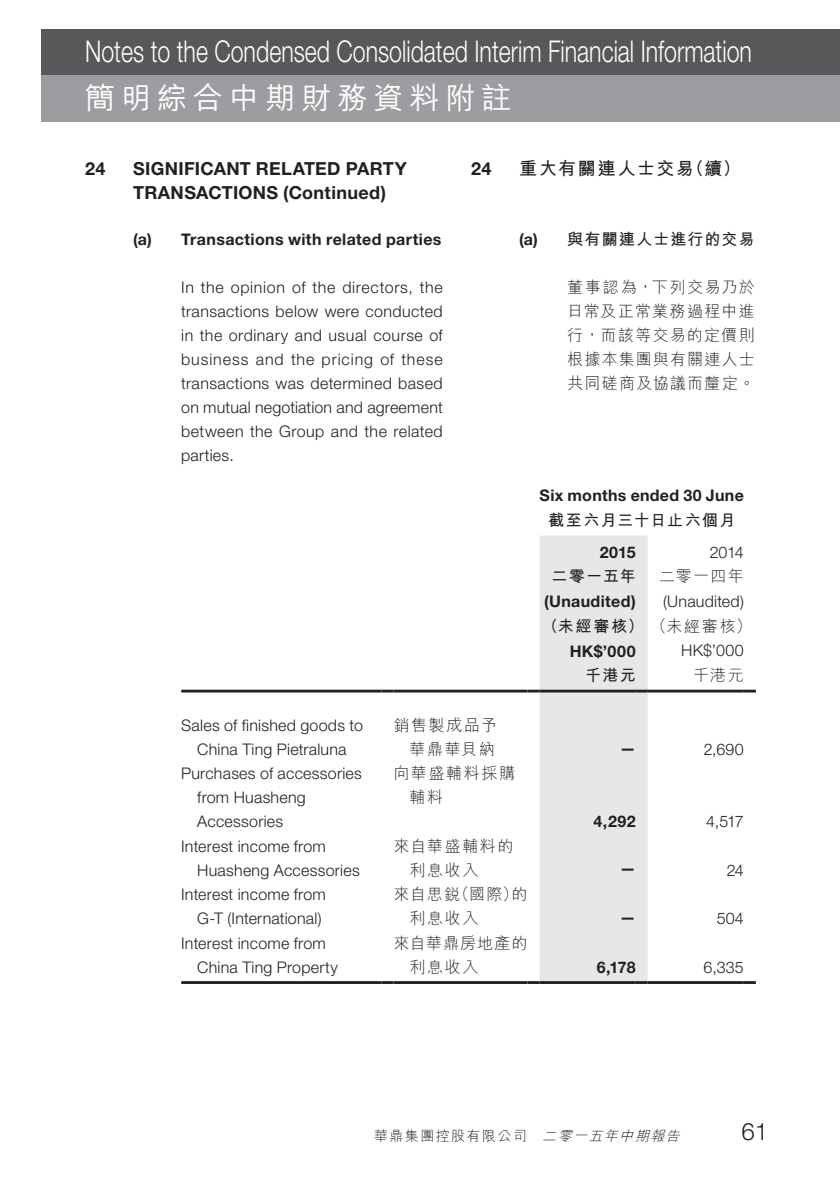
<style>
.page{position:relative;width:840px;height:1191px;background:#fff}
.page>*{position:absolute;margin:0;border:0;box-sizing:border-box;transform-origin:0 0}
.t1{font:300 30px "Helvetica Neue LT Std";color:#fff;scale:.77 1}
.t2{font:500 30px "M Hei HK";letter-spacing:.2em;color:#fff}
.t3{font:300 24px "Helvetica Neue LT Std";color:#231f20}
._03_H1{font:700 18px/24px "Helvetica Neue LT Std";letter-spacing:.015em;color:#231f20}
._03_H1-2{font:700 18px "M Hei HK";letter-spacing:.095em;color:#231f20}
._13_____P4{font:300 16px/24px "Helvetica Neue LT Std";letter-spacing:.02em;color:#231f20;text-align:justify}
._15_Table_Stub{font:300 16px/24px "Helvetica Neue LT Std";letter-spacing:.015em;color:#231f20}
._30_body_4p-tab{font:700 16px "Helvetica Neue LT Std";letter-spacing:.02em;color:#231f20}
._13_____P4-2{font:300 16px/24px "M Hei HK";letter-spacing:.075em;color:#231f20;text-align:justify}
._15_Table_Stub-2{font:300 16px/24px "M Hei HK";letter-spacing:.09em;color:#231f20}
._30_body_4p-tab-2{font:300 16px "Helvetica Neue LT Std";letter-spacing:.015em;color:#231f20}
._04___H2{font:700 16px "Helvetica Neue LT Std";letter-spacing:.02em;color:#231f20}
._30_body_4p-tab-3{font:700 16px "M Hei HK";letter-spacing:.09em;color:#231f20}
._30_body_4p-tab-4{font:300 16px "M Hei HK";letter-spacing:.08em;color:#231f20}
._04___H2-2{font:700 16px "M Hei HK";letter-spacing:.07em;color:#231f20}
._15_Table_Stub-3{font:300 16px/24px "M Hei HK";letter-spacing:.07em;color:#231f20}
._29_Table_Stub__Note{font:700 16px "M Hei HK";letter-spacing:.08em;color:#231f20}
.t4{font:300 14px "M Hei HK";letter-spacing:.1em;color:#231f20}
.s1{font-family:"Helvetica Neue LT Std"}
.s2{font-style:italic}
</style>
<div class="page">
<div style="left:42px;top:29px;width:797px;height:47px;background:#57585a"></div>
<div style="left:42px;top:75px;width:797px;height:47px;background:#9b9da0"></div>
<div style="left:539px;top:535px;width:108px;height:446px;background:#e6e7e9"></div>
<hr style="left:181px;top:689px;width:200px;height:3px;background:#231f20">
<svg style="left:381px;top:689px;width:12px;height:3px"></svg>
<hr style="left:393px;top:689px;width:134px;height:3px;background:#231f20">
<svg style="left:527px;top:689px;width:12px;height:3px"></svg>
<hr style="left:539px;top:689px;width:96px;height:3px;background:#231f20">
<svg style="left:635px;top:689px;width:12px;height:3px"></svg>
<hr style="left:647px;top:689px;width:96px;height:3px;background:#231f20">
<svg style="left:743px;top:689px;width:12px;height:3px"></svg>
<hr style="left:181px;top:981px;width:200px;height:3px;background:#231f20">
<svg style="left:381px;top:981px;width:12px;height:3px"></svg>
<hr style="left:393px;top:981px;width:134px;height:3px;background:#231f20">
<svg style="left:527px;top:981px;width:12px;height:3px"></svg>
<hr style="left:539px;top:981px;width:96px;height:3px;background:#231f20">
<svg style="left:635px;top:981px;width:12px;height:3px"></svg>
<hr style="left:647px;top:981px;width:96px;height:3px;background:#231f20">
<svg style="left:743px;top:981px;width:12px;height:3px"></svg>
<h1 class="t1" style="left:85px;top:33px;width:867px">Notes to the Condensed Consolidated Interim Financial Information</h1>
<h1 class="t2" style="left:85px;top:76px;width:427px">簡明綜合中期財務資料附註</h1>
<p class="_03_H1" style="left:85px;top:156px;width:22px">24</p>
<p class="_03_H1" style="left:133px;top:156px;width:275px">SIGNIFICANT RELATED PARTY<br>TRANSACTIONS (Continued)</p>
<p class="_04___H2" style="left:133px;top:229px;width:309px">(a) Transactions with related parties</p>
<p class="_13_____P4" style="left:181px;top:275px;width:263px">In the opinion of the directors, the transactions below were conducted in the ordinary and usual course of business and the pricing of these transactions was determined based on mutual negotiation and agreement between the Group and the related parties.</p>
<p class="_03_H1" style="left:471px;top:156px;width:22px">24</p>
<p class="_03_H1-2" style="left:519px;top:155px;width:223px">重大有關連人士交易（續）</p>
<p class="_04___H2-2" style="left:519px;top:228px;width:237px"><span class="s1">(a)</span> 與有關連人士進行的交易</p>
<p class="_13_____P4-2" style="left:567px;top:275px;width:189px">董事認為，下列交易乃於日常及正常業務過程中進行，而該等交易的定價則根據本集團與有關連人士共同磋商及協議而釐定。</p>
<p class="_30_body_4p-tab" style="left:539px;top:485px;width:206px">Six months ended 30 June</p>
<p class="_29_Table_Stub__Note" style="left:547px;top:508px;width:189px">截至六月三十日止六個月</p>
<p class="_30_body_4p-tab" style="left:599px;top:542px;width:37px">2015</p>
<p class="_30_body_4p-tab-2" style="left:709px;top:542px;width:36px">2014</p>
<p class="_30_body_4p-tab-3" style="left:551px;top:564px;width:86px">二零一五年</p>
<p class="_30_body_4p-tab-4" style="left:658px;top:565px;width:86px">二零一四年</p>
<p class="_30_body_4p-tab" style="left:543px;top:591px;width:93px">(Unaudited)</p>
<p class="_30_body_4p-tab-2" style="left:663px;top:591px;width:82px">(Unaudited)</p>
<p class="_30_body_4p-tab-3" style="left:541px;top:614px;width:103px">（未經審核）</p>
<p class="_30_body_4p-tab-4" style="left:650px;top:615px;width:102px">（未經審核）</p>
<p class="_30_body_4p-tab" style="left:569px;top:641px;width:67px">HK$’000</p>
<p class="_30_body_4p-tab-2" style="left:680px;top:640px;width:64px">HK$’000</p>
<p class="_30_body_4p-tab-3" style="left:584px;top:663px;width:52px">千港元</p>
<p class="_30_body_4p-tab-4" style="left:692px;top:664px;width:52px">千港元</p>
<p class="_15_Table_Stub" style="left:181px;top:713px;width:183px;text-align:center">Sales of finished goods to<br>China Ting Pietraluna</p>
<p class="_15_Table_Stub-2" style="left:393px;top:712px;width:105px;text-align:right">銷售製成品予華鼎華貝納</p>
<p class="_15_Table_Stub" style="left:197px;top:761px;width:166px;text-indent:-16px">Purchases of accessories from Huasheng<br>Accessories</p>
<p class="_15_Table_Stub-2" style="left:409px;top:761px;width:107px;text-indent:-16px">向華盛輔料採購輔料</p>
<p class="_15_Table_Stub" style="left:197px;top:833px;width:164px;text-indent:-16px">Interest income from<br>Huasheng Accessories</p>
<p class="_15_Table_Stub-2" style="left:409px;top:833px;width:105px;text-indent:-16px">來自華盛輔料的利息收入</p>
<p class="_15_Table_Stub" style="left:181px;top:882px;width:146px;text-align:right">Interest income from<br>G-T (International)</p>
<p class="_15_Table_Stub-2" style="left:409px;top:881px;width:120px;text-indent:-16px">來自思銳（國際）的利息收入</p>
<p class="_15_Table_Stub" style="left:197px;top:930px;width:142px;text-indent:-16px">Interest income from<br>China Ting Property</p>
<p class="_15_Table_Stub-3" style="left:409px;top:930px;width:119px;text-indent:-16px">來自華鼎房地產的利息收入</p>
<p class="_30_body_4p-tab" style="left:619px;top:738px;width:17px">—</p>
<p class="_30_body_4p-tab-2" style="left:703px;top:739px;width:42px">2,690</p>
<p class="_30_body_4p-tab" style="left:593px;top:812px;width:44px">4,292</p>
<p class="_30_body_4p-tab-2" style="left:705px;top:812px;width:39px">4,517</p>
<p class="_30_body_4p-tab" style="left:619px;top:858px;width:17px">—</p>
<p class="_30_body_4p-tab-2" style="left:726px;top:860px;width:19px">24</p>
<p class="_30_body_4p-tab" style="left:619px;top:907px;width:17px">—</p>
<p class="_30_body_4p-tab-2" style="left:716px;top:908px;width:29px">504</p>
<p class="_30_body_4p-tab" style="left:596px;top:957px;width:40px">6,178</p>
<p class="_30_body_4p-tab-2" style="left:703px;top:957px;width:42px">6,335</p>
<p class="t4" style="left:374px;top:1126px;width:312px">華鼎集團控股有限公司 <span class="s2">二零一五年中期報告</span></p>
<h2 class="t3" style="left:741px;top:1116px;width:28px">61</h2>
</div>
